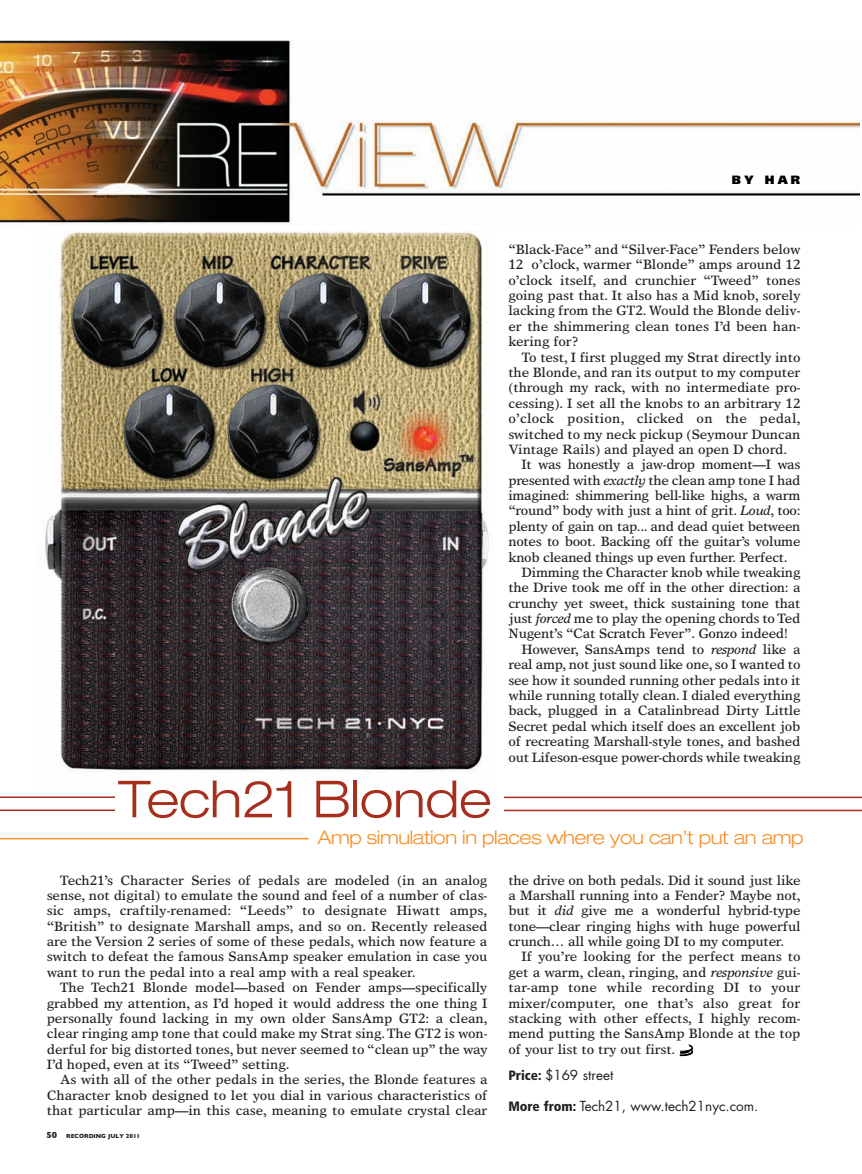
<style>
.page{position:relative;width:862px;height:1174px;background:#fff}
.page>*{position:absolute;margin:0;border:0;box-sizing:border-box;transform-origin:0 0}
.t1{font:300 expanded 51px "Helvetica Neue";letter-spacing:-.005em;color:#a62e1c}
.t2{font:300 expanded 18.75px "Helvetica Neue";letter-spacing:-.02em;color:#f69029}
.t3{font:13.5px/15.5px "Times Europa";letter-spacing:-.015em;color:#231f20;text-align:justify}
.t4{font:13.5px "Futura";color:#231f20}
.t5{font:13.5px "Times Europa";letter-spacing:.015em;color:#231f20}
.t6{font:900 12px "Frutiger";color:#010000}
.t7{font:700 6px "Gill Sans";color:#231f20}
.s1{font-style:italic}
.s2{font-size:9px}
.s3{font-family:"Frutiger";font-weight:900;font-stretch:condensed}
</style>
<div class="page">
<img style="left:0;top:40px;width:859px;height:185px">
<img style="left:44px;top:231px;width:445px;height:542px">
<hr style="left:504px;top:796px;width:357px;height:2px;background:#a62e1c">
<hr style="left:504px;top:809px;width:357px;height:2px;background:#a62e1c">
<hr style="left:0;top:838px;width:308px;height:1px;background:#f69029">
<hr style="left:0;top:796px;width:115px;height:2px;background:#a62e1c">
<hr style="left:0;top:809px;width:115px;height:2px;background:#a62e1c">
<svg style="left:680px;top:1045px;width:12px;height:10px"></svg>
<p class="t6" style="left:731px;top:175px;width:70px">BY HAR</p>
<p class="t3" style="left:508px;top:243px;width:293px">“Black-Face” and “Silver-Face” Fenders below 12 o’clock, warmer “Blonde” amps around 12 o’clock itself, and crunchier “Tweed” tones going past that. It also has a Mid knob, sorely lacking from the GT2. Would the Blonde deliv&shy;er the shimmering clean tones I’d been han&shy;kering for?</p>
<p class="t3" style="left:521px;top:350px;width:280px">To test, I first plugged my Strat directly into</p>
<p class="t3" style="left:508px;top:366px;width:293px">the Blonde, and ran its output to my computer</p>
<p class="t3" style="left:508px;top:381px;width:293px">(through my rack, with no intermediate pro-</p>
<p class="t3" style="left:508px;top:396px;width:293px">cessing). I set all the knobs to an arbitrary 12</p>
<p class="t5" style="left:508px;top:413px;width:293px">o’clock position, clicked on the pedal,</p>
<p class="t3" style="left:508px;top:427px;width:293px">switched to my neck pickup (Seymour Duncan</p>
<p class="t3" style="left:508px;top:443px;width:280px">Vintage Rails) and played an open D chord.</p>
<p class="t3" style="left:521px;top:458px;width:280px">It was honestly a jaw-drop moment—I was</p>
<p class="t3" style="left:508px;top:473px;width:293px">presented with <span class="s1">exactly</span> the clean amp tone I had</p>
<p class="t3" style="left:508px;top:489px;width:293px">imagined: shimmering bell-like highs, a warm</p>
<p class="t3" style="left:508px;top:504px;width:293px">“round” body with just a hint of grit. <span class="s1">Loud</span>, too:</p>
<p class="t3" style="left:508px;top:519px;width:293px">plenty of gain on tap... and dead quiet between</p>
<p class="t3" style="left:508px;top:535px;width:293px">notes to boot. Backing off the guitar’s volume</p>
<p class="t3" style="left:508px;top:550px;width:280px">knob cleaned things up even further. Perfect.</p>
<p class="t3" style="left:521px;top:566px;width:280px">Dimming the Character knob while tweaking</p>
<p class="t3" style="left:508px;top:581px;width:293px">the Drive took me off in the other direction: a</p>
<p class="t3" style="left:508px;top:596px;width:293px">crunchy yet sweet, thick sustaining tone that</p>
<p class="t3" style="left:508px;top:612px;width:293px">just <span class="s1">forced</span> me to play the opening chords to Ted</p>
<p class="t3" style="left:508px;top:627px;width:281px">Nugent’s “Cat Scratch Fever”. Gonzo indeed!</p>
<p class="t3" style="left:521px;top:642px;width:280px">However, SansAmps tend to <span class="s1">respond</span> like a</p>
<p class="t3" style="left:508px;top:658px;width:293px">real amp, not just sound like one, so I wanted to</p>
<p class="t3" style="left:508px;top:673px;width:293px">see how it sounded running other pedals into it</p>
<p class="t3" style="left:508px;top:689px;width:293px">while running totally clean. I dialed everything</p>
<p class="t3" style="left:508px;top:704px;width:293px">back, plugged in a Catalinbread Dirty Little</p>
<p class="t3" style="left:508px;top:719px;width:293px">Secret pedal which itself does an excellent job</p>
<p class="t3" style="left:508px;top:735px;width:293px">of recreating Marshall-style tones, and bashed</p>
<p class="t3" style="left:508px;top:750px;width:293px">out Lifeson-esque power-chords while tweaking</p>
<h1 class="t1" style="left:118px;top:781px;width:375px">Tech21 Blonde</h1>
<h2 class="t2" style="left:318px;top:830px;width:487px">Amp simulation in places where you can’t put an amp</h2>
<p class="t3" style="left:47px;top:873px;width:442px;text-indent:13px">Tech21’s Character Series of pedals are modeled (in an analog sense, not digital) to emulate the sound and feel of a number of clas&shy;sic amps, craftily-renamed: “Leeds” to designate Hiwatt amps, “British” to designate Marshall amps, and so on. Recently released are the Version 2 series of some of these pedals, which now feature a switch to defeat the famous SansAmp speaker emulation in case you want to run the pedal into a real amp with a real speaker.</p>
<p class="t3" style="left:47px;top:981px;width:442px;text-indent:13px">The Tech21 Blonde model—based on Fender amps—specifically grabbed my attention, as I’d hoped it would address the one thing I personally found lacking in my own older SansAmp GT2: a clean, clear ringing amp tone that could make my Strat sing.The GT2 is won&shy;derful for big distorted tones, but never seemed to “clean up” the way I’d hoped, even at its “Tweed” setting.</p>
<p class="t3" style="left:47px;top:1073px;width:442px;text-indent:13px">As with all of the other pedals in the series, the Blonde features a Character knob designed to let you dial in various characteristics of that particular amp—in this case, meaning to emulate crystal clear</p>
<p class="t7" style="left:46px;top:1132px;width:95px"><span class="s2">50</span> RECORDING JULY 2011</p>
<p class="t3" style="left:508px;top:873px;width:293px">the drive on both pedals. Did it sound just like a Marshall running into a Fender? Maybe not, but it <span class="s1">did</span> give me a wonderful hybrid-type tone—clear ringing highs with huge powerful crunch… all while going DI to my computer.</p>
<p class="t3" style="left:508px;top:950px;width:293px;text-indent:13px">If you’re looking for the perfect means to get a warm, clean, ringing, and <span class="s1">responsive</span> gui&shy;tar-amp tone while recording DI to your mixer/computer, one that’s also great for stacking with other effects, I highly recom&shy;mend putting the SansAmp Blonde at the top of your list to try out first.</p>
<p class="t4" style="left:508px;top:1068px;width:106px"><span class="s3">Price:</span> $169 street</p>
<p class="t4" style="left:508px;top:1099px;width:251px"><span class="s3">More from:</span> Tech21, www.tech21nyc.com.</p>
</div>
